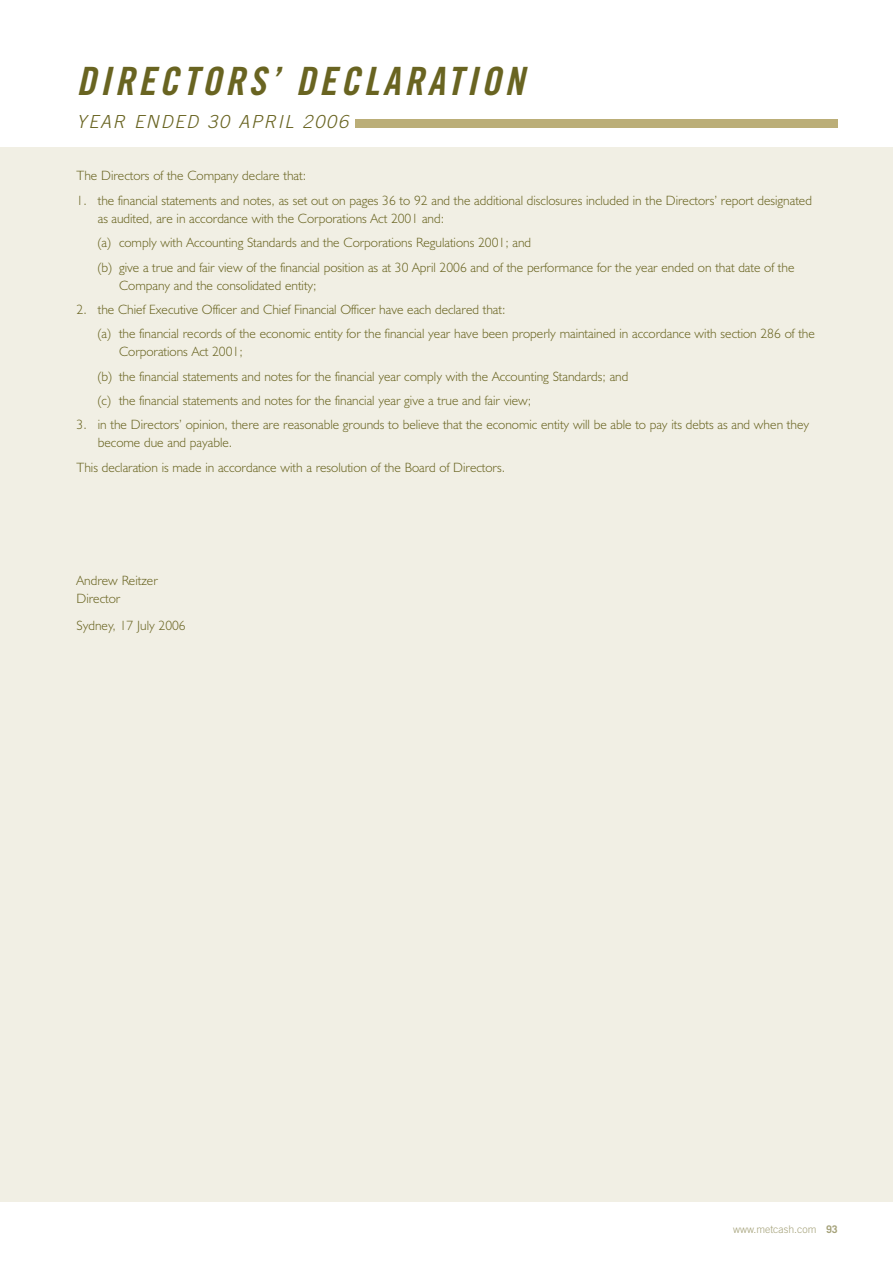
<style>
.page{position:relative;width:893px;height:1263px;background:#fff}
.page>*{position:absolute;margin:0;border:0;box-sizing:border-box;transform-origin:0 0}
.t1{font:39px "Trade Gothic Bold Cond Twenty Obl";letter-spacing:.1em;color:#696421}
.t2{font:italic 300 18px "Trade Gothic";letter-spacing:.1em;color:#696421}
.t3{font:300 13.5px/24.5px "Humanist 521 BT";color:#696421}
.t4{font:300 10.5px "Trade Gothic";color:#a5a27a}
.s1{font-weight:700}
</style>
<div class="page">
<div style="left:0;top:147px;width:893px;height:1054px;background:#f1efe4"></div>
<div style="left:355px;top:119px;width:483px;height:9px;background:#bbae78"></div>
<h1 class="t1" style="left:77px;top:57px;width:449px">DIRECTORS’ DECLARATION</h1>
<h2 class="t2" style="left:77px;top:110px;width:273px">YEAR ENDED 30 APRIL 2006</h2>
<p class="t3" style="left:77px;top:163px;width:231px">The Directors of the Company declare that:</p>
<p class="t3" style="left:98px;top:191px;width:716px;line-height:18px;text-indent:-21px">1. the financial statements and notes, as set out on pages 36 to 92 and the additional disclosures included in the Directors’ report designated as audited, are in accordance with the Corporations Act 2001 and:</p>
<p class="t3" style="left:98px;top:230px;width:698px">(a) comply with Accounting Standards and the Corporations Regulations 2001; and<br>(b) give a true and fair view of the financial position as at 30 April 2006 and of the performance for the year ended on that date of the</p>
<p class="t3" style="left:119px;top:272px;width:199px">Company and the consolidated entity;</p>
<p class="t3" style="left:98px;top:297px;width:719px;text-indent:-21px">2. the Chief Executive Officer and Chief Financial Officer have each declared that:<br>(a) the financial records of the economic entity for the financial year have been properly maintained in accordance with section 286 of the</p>
<p class="t3" style="left:98px;top:339px;width:532px;text-indent:21px">Corporations Act 2001;<br>(b) the financial statements and notes for the financial year comply with the Accounting Standards; and (c) the financial statements and notes for the financial year give a true and fair view;</p>
<p class="t3" style="left:98px;top:416px;width:713px;line-height:18px;text-indent:-21px">3. in the Directors’ opinion, there are reasonable grounds to believe that the economic entity will be able to pay its debts as and when they become due and payable.</p>
<p class="t3" style="left:77px;top:455px;width:430px">This declaration is made in accordance with a resolution of the Board of Directors.</p>
<p class="t3" style="left:77px;top:571px;width:83px;line-height:18px">Andrew Reitzer<br>Director</p>
<p class="t3" style="left:77px;top:613px;width:111px">Sydney, 17 July 2006</p>
<p class="t4" style="left:733px;top:1223px;width:106px">www.metcash.com <span class="s1">93</span></p>
</div>
